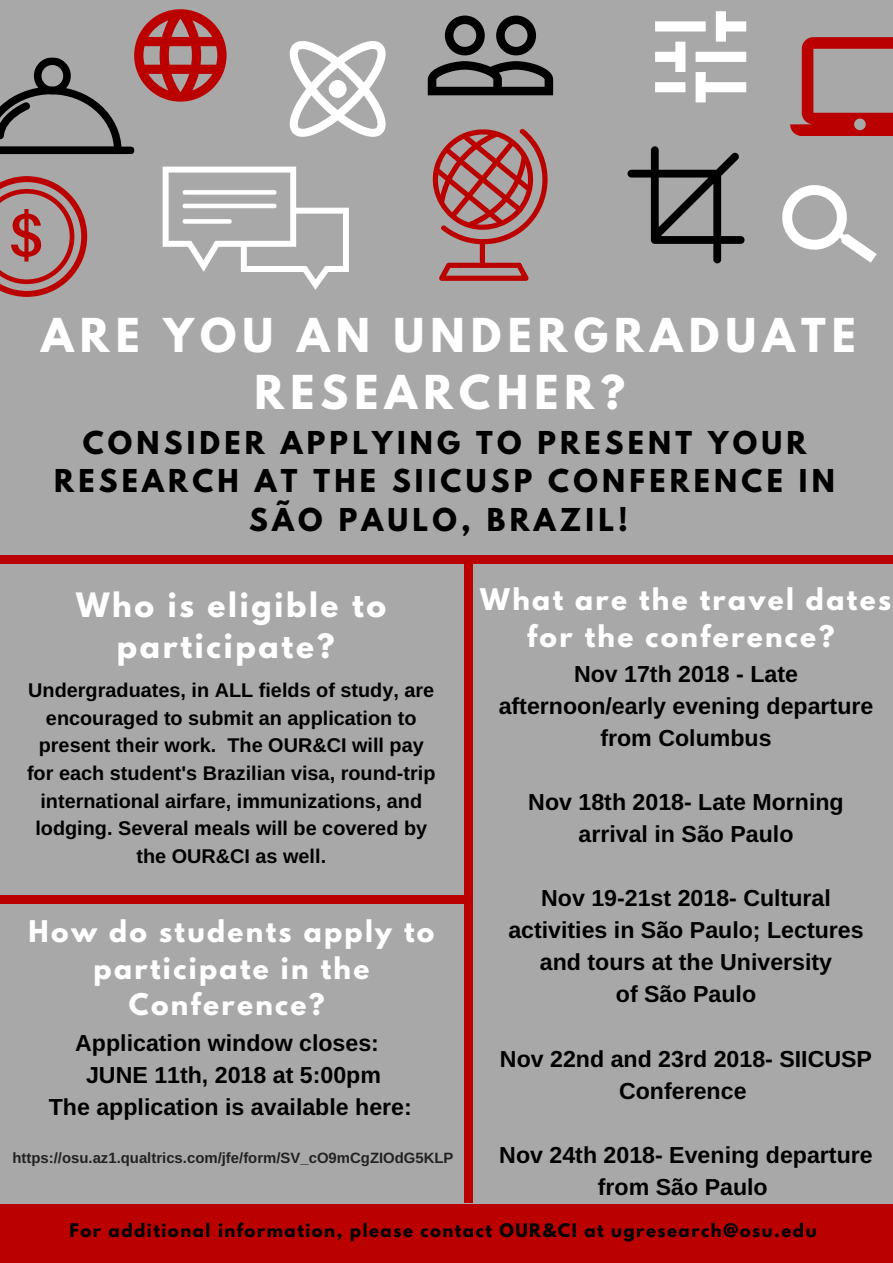
<style>
.page{position:relative;width:893px;height:1263px;background:#a8a8a8}
.page>*{position:absolute;margin:0;border:0;box-sizing:border-box;transform-origin:0 0}
.t1{font:700 41.4px/57.4px "League Spartan";letter-spacing:.15em;color:#fff;text-align:center}
.t2{font:700 29.78px/41.6px "League Spartan";letter-spacing:.09em;color:#fff;text-align:center}
.t3{font:700 27.9px/38.8px "League Spartan";letter-spacing:.15em;color:#000;text-align:center}
.t4{font:700 26.47px/36.6px "League Spartan";letter-spacing:.09em;color:#fff;text-align:center}
.t5{font:700 23.17px/32.1px "Arimo";color:#000;text-align:center}
.t6{font:700 19.88px/27.6px "Arimo";color:#000;text-align:center}
.t7{font:700 16.58px "League Spartan";letter-spacing:.09em;color:#000}
.t8{font:700 14.92px "Arimo";color:#222}
</style>
<div class="page">
<div style="left:0;top:1204px;width:893px;height:59px;background:#b00"></div>
<svg style="left:163px;top:167px;width:186px;height:123px"></svg>
<svg style="left:289px;top:41px;width:97px;height:96px"></svg>
<div style="left:329px;top:80px;width:18px;height:18px;background:#fff;border-radius:50%"></div>
<svg style="left:627px;top:146px;width:117px;height:117px"></svg>
<svg style="left:428px;top:16px;width:125px;height:79px"></svg>
<svg style="left:655px;top:11px;width:91px;height:91px"></svg>
<svg style="left:790px;top:37px;width:103px;height:99px"></svg>
<svg style="left:134px;top:9px;width:93px;height:93px"></svg>
<svg style="left:782px;top:185px;width:95px;height:78px"></svg>
<div style="left:114px;top:147px;width:20px;height:7px;background:#000;border-radius:4px"></div>
<svg style="left:0;top:57px;width:122px;height:97px"></svg>
<svg style="left:0;top:176px;width:87px;height:121px"></svg>
<div style="left:464px;top:564px;width:9px;height:49px;background:#b00"></div>
<div style="left:464px;top:1154px;width:9px;height:48px;background:#b00"></div>
<div style="left:464px;top:611px;width:9px;height:337px;background:#b00"></div>
<div style="left:464px;top:947px;width:9px;height:208px;background:#b00"></div>
<div style="left:417px;top:895px;width:49px;height:9px;background:#b00"></div>
<div style="left:0;top:895px;width:46px;height:9px;background:#b00"></div>
<div style="left:81px;top:895px;width:337px;height:9px;background:#b00"></div>
<div style="left:45px;top:895px;width:37px;height:9px;background:#b00"></div>
<div style="left:856px;top:555px;width:37px;height:8px;background:#b00"></div>
<div style="left:0;top:555px;width:48px;height:8px;background:#b00"></div>
<div style="left:520px;top:555px;width:337px;height:8px;background:#b00"></div>
<div style="left:184px;top:555px;width:337px;height:8px;background:#b00"></div>
<div style="left:46px;top:555px;width:139px;height:8px;background:#b00"></div>
<svg style="left:433px;top:129px;width:115px;height:152px"></svg>
<h1 class="t1" style="left:41px;top:312px;width:816px">ARE YOU AN UNDERGRADUATE<br>RESEARCHER?</h1>
<p class="t3" style="left:54px;top:426px;width:782px">CONSIDER APPLYING TO PRESENT YOUR<br>RESEARCH AT THE SIICUSP CONFERENCE IN<br>SÃO PAULO, BRAZIL!</p>
<p class="t2" style="left:76px;top:588px;width:312px">Who is eligible to participate?</p>
<p class="t6" style="left:27px;top:677px;width:410px">Undergraduates, in ALL fields of study, are encouraged to submit an application to present their work. The OUR&amp;CI will pay for each student's Brazilian visa, round-trip international airfare, immunizations, and lodging. Several meals will be covered by the OUR&amp;CI as well.</p>
<p class="t4" style="left:29px;top:916px;width:407px">How do students apply to participate in the<br>Conference?</p>
<p class="t5" style="left:49px;top:1027px;width:365px">Application window closes:<br>JUNE 11th, 2018 at 5:00pm<br>The application is available here:</p>
<p class="t8" style="left:12px;top:1150px;width:443px">https://osu.az1.qualtrics.com/jfe/form/SV_cO9mCgZIOdG5KLP</p>
<p class="t4" style="left:480px;top:584px;width:412px">What are the travel dates for the conference?</p>
<p class="t5" style="left:499px;top:657px;width:376px">Nov 17th 2018 - Late afternoon/early evening departure from Columbus</p>
<p class="t5" style="left:528px;top:786px;width:317px">Nov 18th 2018- Late Morning arrival in São Paulo</p>
<p class="t5" style="left:508px;top:882px;width:357px">Nov 19-21st 2018- Cultural activities in São Paulo; Lectures and tours at the University<br>of São Paulo</p>
<p class="t5" style="left:500px;top:1042px;width:374px">Nov 22nd and 23rd 2018- SIICUSP<br>Conference</p>
<p class="t5" style="left:499px;top:1139px;width:375px">Nov 24th 2018- Evening departure from São Paulo</p>
<p class="t7" style="left:70px;top:1222px;width:748px">For additional information, please contact OUR&amp;CI at ugresearch@osu.edu</p>
</div>
